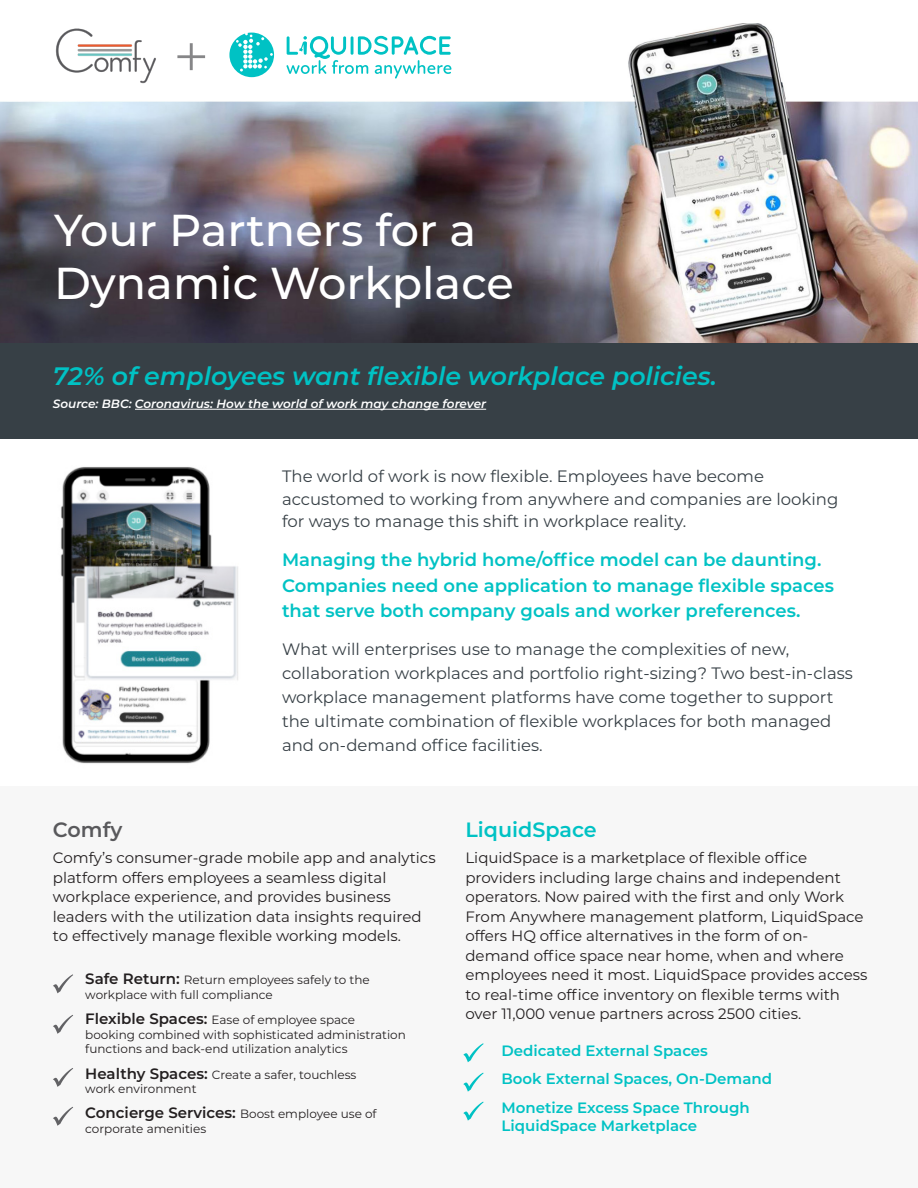
<style>
.page{position:relative;width:918px;height:1188px;background:#fff}
.page>*{position:absolute;margin:0;border:0;box-sizing:border-box;transform-origin:0 0}
.t1{font:300 65.1px "Montserrat";color:#868688}
.t2{font:500 44.7px/53.6px "Montserrat";color:#fff}
.t3{font:italic 600 25.2px "Montserrat";color:#00c2c4}
.t4{font:600 20.7px "Montserrat";color:#00c2c4}
.t5{font:600 20.7px "Montserrat";color:#59595c}
.t6{font:600 18px/25.5px "Montserrat";color:#00c2c4}
.t7{font:16.5px/24px "Montserrat";color:#374046}
.t8{font:15px/19.5px "Montserrat";color:#231f20}
.t9{font:600 15px/18px "Montserrat";color:#00c2c4}
.t10{font:600 15px "Montserrat";color:#231f20}
.t11{font:12px/14.4px "Montserrat";color:#231f20}
.t12{font:italic 600 12px "Montserrat";color:#fff}
.s1{font-weight:600;font-size:15px}
.s2{font-weight:400;font-size:12px}
</style>
<div class="page">
<img style="left:0;top:24px;width:918px;height:319px">
<img style="left:60px;top:467px;width:178px;height:297px">
<div style="left:0;top:343px;width:918px;height:95px;background:#374046"></div>
<img style="left:54px;top:27px;width:103px;height:57px">
<svg style="left:286px;top:36px;width:165px;height:43px"></svg>
<svg style="left:229px;top:33px;width:45px;height:44px"></svg>
<hr style="left:135px;top:409px;width:351px;height:1px;background:#fff">
<div style="left:0;top:786px;width:918px;height:402px;background:#f7f7f7"></div>
<svg style="left:53px;top:974px;width:20px;height:19px"></svg>
<svg style="left:53px;top:1015px;width:20px;height:19px"></svg>
<svg style="left:53px;top:1068px;width:20px;height:19px"></svg>
<svg style="left:53px;top:1107px;width:20px;height:19px"></svg>
<svg style="left:463px;top:1043px;width:21px;height:19px"></svg>
<svg style="left:463px;top:1073px;width:21px;height:19px"></svg>
<svg style="left:463px;top:1102px;width:21px;height:19px"></svg>
<p class="t1" style="left:173px;top:12px;width:39px">+</p>
<p class="t2" style="left:54px;top:201px;width:461px">Your Partners for a<br>Dynamic Workplace</p>
<p class="t3" style="left:53px;top:358px;width:665px">72% of employees want flexible workplace policies.</p>
<p class="t12" style="left:53px;top:395px;width:435px">Source: BBC: Coronavirus: How the world of work may change forever</p>
<p class="t7" style="left:282px;top:465px;width:558px;line-height:22.5px">The world of work is now flexible. Employees have become accustomed to working from anywhere and companies are looking for ways to manage this shift in workplace reality.</p>
<p class="t6" style="left:282px;top:546px;width:553px">Managing the hybrid home/office model can be daunting.<br>Companies need one application to manage flexible spaces that serve both company goals and worker preferences.</p>
<p class="t7" style="left:282px;top:637px;width:572px">What will enterprises use to manage the complexities of new, collaboration workplaces and portfolio right-sizing? Two best-in-class workplace management platforms have come together to support the ultimate combination of flexible workplaces for both managed and on-demand office facilities.</p>
<p class="t5" style="left:53px;top:814px;width:71px">Comfy</p>
<p class="t4" style="left:465px;top:814px;width:133px">LiquidSpace</p>
<p class="t8" style="left:53px;top:848px;width:384px">Comfy’s consumer-grade mobile app and analytics platform offers employees a seamless digital workplace experience, and provides business leaders with the utilization data insights required to effectively manage flexible working models.</p>
<p class="t8" style="left:465px;top:848px;width:404px">LiquidSpace is a marketplace of flexible office providers including large chains and independent operators. Now paired with the first and only Work From Anywhere management platform, LiquidSpace offers HQ office alternatives in the form of on&shy;demand office space near home, when and where employees need it most. LiquidSpace provides access to real-time office inventory on flexible terms with over 11,000 venue partners across 2500 cities.</p>
<p class="t9" style="left:502px;top:1041px;width:208px">Dedicated External Spaces</p>
<p class="t9" style="left:502px;top:1069px;width:272px">Book External Spaces, On-Demand</p>
<p class="t9" style="left:502px;top:1098px;width:250px">Monetize Excess Space Through<br>LiquidSpace Marketplace</p>
<p class="t11" style="left:85px;top:972px;width:286px"><span class="s1">Safe Return:</span> Return employees safely to the workplace with full compliance</p>
<p class="t11" style="left:85px;top:1012px;width:322px"><span class="s1">Flexible Spaces:</span> Ease of employee space booking combined with sophisticated administration functions and back-end utilization analytics</p>
<p class="t11" style="left:85px;top:1067px;width:273px"><span class="s1">Healthy Spaces:</span> Create a safer, touchless work environment</p>
<p class="t10" style="left:85px;top:1102px;width:293px">Concierge Services: <span class="s2">Boost employee use of</span></p>
<p class="t11" style="left:85px;top:1121px;width:123px">corporate amenities</p>
</div>
